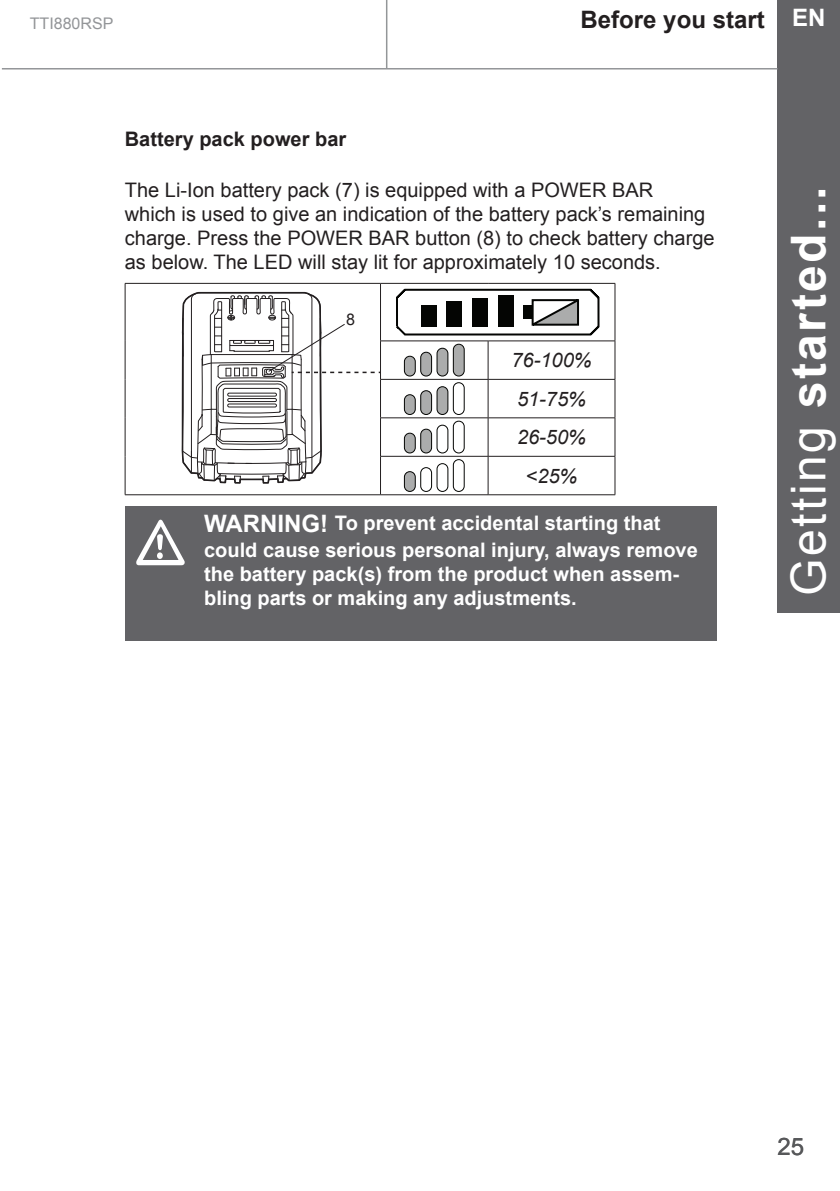
<style>
.page{position:relative;width:840px;height:1191px;background:#fff}
.page>*{position:absolute;margin:0;border:0;box-sizing:border-box;transform-origin:0 0}
.t1{font:700 48px "Arial";letter-spacing:.05em;color:#fff}
.t2{font:700 24px "Arial";color:#231f20}
.t3{font:24px "Arial";color:#57585a}
.t4{font:700 24px "Arial";color:#fff}
.t5{font:20px/24px "Arial";color:#231f20}
.t6{font:700 20px/26.8px "Arial";color:#fff}
.t7{font:italic 20px/38.4px "Arial";color:#231f20;text-align:center}
.t8{font:700 20px "Arial";color:#231f20}
.t9{font:16px "Arial";color:#939598}
.t10{font:16px "Arial";color:#231f20}
.s1{font-size:24px}
.s2{font-weight:400}
</style>
<div class="page">
<hr style="left:386px;top:0;width:1px;height:68px;background:#939698">
<div style="left:777px;top:0;width:62px;height:612px;background:#636366"></div>
<hr style="left:2px;top:68px;width:775px;height:1px;background:#939598">
<hr style="left:125px;top:283px;width:255px;height:1px;background:#231f20">
<hr style="left:125px;top:284px;width:1px;height:57px;background:#231f20">
<hr style="left:380px;top:283px;width:108px;height:1px;background:#231f20">
<hr style="left:380px;top:284px;width:1px;height:57px;background:#231f20">
<hr style="left:488px;top:283px;width:127px;height:1px;background:#231f20">
<hr style="left:614px;top:284px;width:1px;height:57px;background:#231f20">
<hr style="left:125px;top:341px;width:1px;height:38px;background:#231f20">
<hr style="left:380px;top:340px;width:108px;height:1px;background:#231f20">
<hr style="left:380px;top:341px;width:1px;height:38px;background:#231f20">
<hr style="left:488px;top:340px;width:127px;height:1px;background:#231f20">
<hr style="left:487px;top:341px;width:1px;height:38px;background:#231f20">
<hr style="left:614px;top:341px;width:1px;height:38px;background:#231f20">
<hr style="left:125px;top:379px;width:1px;height:39px;background:#231f20">
<hr style="left:380px;top:379px;width:108px;height:1px;background:#231f20">
<hr style="left:380px;top:379px;width:1px;height:38px;background:#231f20">
<hr style="left:488px;top:379px;width:127px;height:1px;background:#231f20">
<hr style="left:487px;top:379px;width:1px;height:38px;background:#231f20">
<hr style="left:614px;top:379px;width:1px;height:38px;background:#231f20">
<hr style="left:125px;top:418px;width:1px;height:38px;background:#231f20">
<hr style="left:380px;top:417px;width:108px;height:1px;background:#231f20">
<hr style="left:380px;top:418px;width:1px;height:38px;background:#231f20">
<hr style="left:488px;top:417px;width:127px;height:1px;background:#231f20">
<hr style="left:487px;top:418px;width:1px;height:38px;background:#231f20">
<hr style="left:614px;top:418px;width:1px;height:38px;background:#231f20">
<hr style="left:125px;top:456px;width:1px;height:38px;background:#231f20">
<hr style="left:380px;top:456px;width:108px;height:1px;background:#231f20">
<hr style="left:380px;top:456px;width:1px;height:38px;background:#231f20">
<hr style="left:488px;top:456px;width:127px;height:1px;background:#231f20">
<hr style="left:487px;top:456px;width:1px;height:38px;background:#231f20">
<hr style="left:614px;top:456px;width:1px;height:38px;background:#231f20">
<hr style="left:125px;top:494px;width:255px;height:1px;background:#231f20">
<hr style="left:380px;top:494px;width:108px;height:1px;background:#231f20">
<hr style="left:488px;top:494px;width:127px;height:1px;background:#231f20">
<svg style="left:396px;top:288px;width:204px;height:48px"></svg>
<div style="left:404px;top:356px;width:11px;height:20px;background:#abacac;border-radius:5px"></div>
<div style="left:403px;top:356px;width:12px;height:20px;border:1px solid #040503;border-radius:5px"></div>
<div style="left:420px;top:352px;width:11px;height:24px;background:#abacac;border-radius:5px"></div>
<div style="left:420px;top:352px;width:12px;height:24px;border:1px solid #040503;border-radius:5px"></div>
<div style="left:437px;top:348px;width:10px;height:28px;background:#abacac;border-radius:5px"></div>
<div style="left:436px;top:348px;width:12px;height:28px;border:1px solid #040503;border-radius:5px"></div>
<div style="left:453px;top:344px;width:11px;height:32px;background:#abacac;border-radius:5px"></div>
<div style="left:452px;top:344px;width:12px;height:32px;border:1px solid #040503;border-radius:5px"></div>
<div style="left:404px;top:395px;width:11px;height:19px;background:#abacac;border-radius:5px"></div>
<div style="left:403px;top:394px;width:12px;height:21px;border:1px solid #040503;border-radius:5px"></div>
<div style="left:420px;top:391px;width:11px;height:23px;background:#abacac;border-radius:5px"></div>
<div style="left:420px;top:390px;width:12px;height:25px;border:1px solid #040503;border-radius:5px"></div>
<div style="left:437px;top:387px;width:10px;height:27px;background:#abacac;border-radius:5px"></div>
<div style="left:436px;top:386px;width:12px;height:29px;border:1px solid #040503;border-radius:5px"></div>
<div style="left:452px;top:382px;width:12px;height:33px;border:1px solid #040503;border-radius:5px"></div>
<div style="left:404px;top:433px;width:11px;height:20px;background:#abacac;border-radius:5px"></div>
<div style="left:403px;top:433px;width:12px;height:20px;border:1px solid #040503;border-radius:5px"></div>
<div style="left:420px;top:429px;width:11px;height:24px;background:#abacac;border-radius:5px"></div>
<div style="left:420px;top:429px;width:12px;height:24px;border:1px solid #040503;border-radius:5px"></div>
<div style="left:436px;top:425px;width:12px;height:28px;border:1px solid #040503;border-radius:5px"></div>
<div style="left:452px;top:421px;width:12px;height:32px;border:1px solid #040503;border-radius:5px"></div>
<div style="left:404px;top:471px;width:11px;height:20px;background:#abacac;border-radius:5px"></div>
<div style="left:403px;top:471px;width:12px;height:21px;border:1px solid #040503;border-radius:5px"></div>
<div style="left:420px;top:467px;width:12px;height:25px;border:1px solid #040503;border-radius:5px"></div>
<div style="left:436px;top:463px;width:12px;height:29px;border:1px solid #040503;border-radius:5px"></div>
<div style="left:452px;top:459px;width:12px;height:33px;border:1px solid #040503;border-radius:5px"></div>
<div style="left:125px;top:506px;width:591px;height:134px;background:#636366"></div>
<svg style="left:135px;top:291px;width:245px;height:274px"></svg>
<p class="t9" style="left:30px;top:13px;width:85px">TTI880RSP</p>
<p class="t4" style="left:791px;top:1px;width:35px">EN</p>
<p class="t2" style="left:580px;top:4px;width:186px">Before you start</p>
<p class="t8" style="left:125px;top:125px;width:223px">Battery pack power bar</p>
<p class="t5" style="left:125px;top:178px;width:591px">The Li-Ion battery pack (7) is equipped with a POWER BAR<br>which is used to give an indication of the battery pack’s remaining charge. Press the POWER BAR button (8) to check battery charge as below. The LED will stay lit for approximately 10 seconds.</p>
<p class="t10" style="left:346px;top:309px;width:10px">8</p>
<p class="t7" style="left:511px;top:341px;width:82px">76-100%<br>51-75%<br>26-50% &lt;25%</p>
<p class="t6" style="left:204px;top:510px;width:495px"><span class="s1">WARNING!</span> To prevent accidental starting that could cause serious personal injury, always remove</p>
<p class="t6" style="left:204px;top:562px;width:476px;line-height:24px">the battery pack(s) from the product when assem&shy;bling parts or making any adjustments.</p>
<h1 class="t1" style="left:776px;top:595px;width:410px;rotate:-90deg"><span class="s2">Getting</span> started...</h1>
<p class="t3" style="left:777px;top:1130px;width:28px">25</p>
</div>
